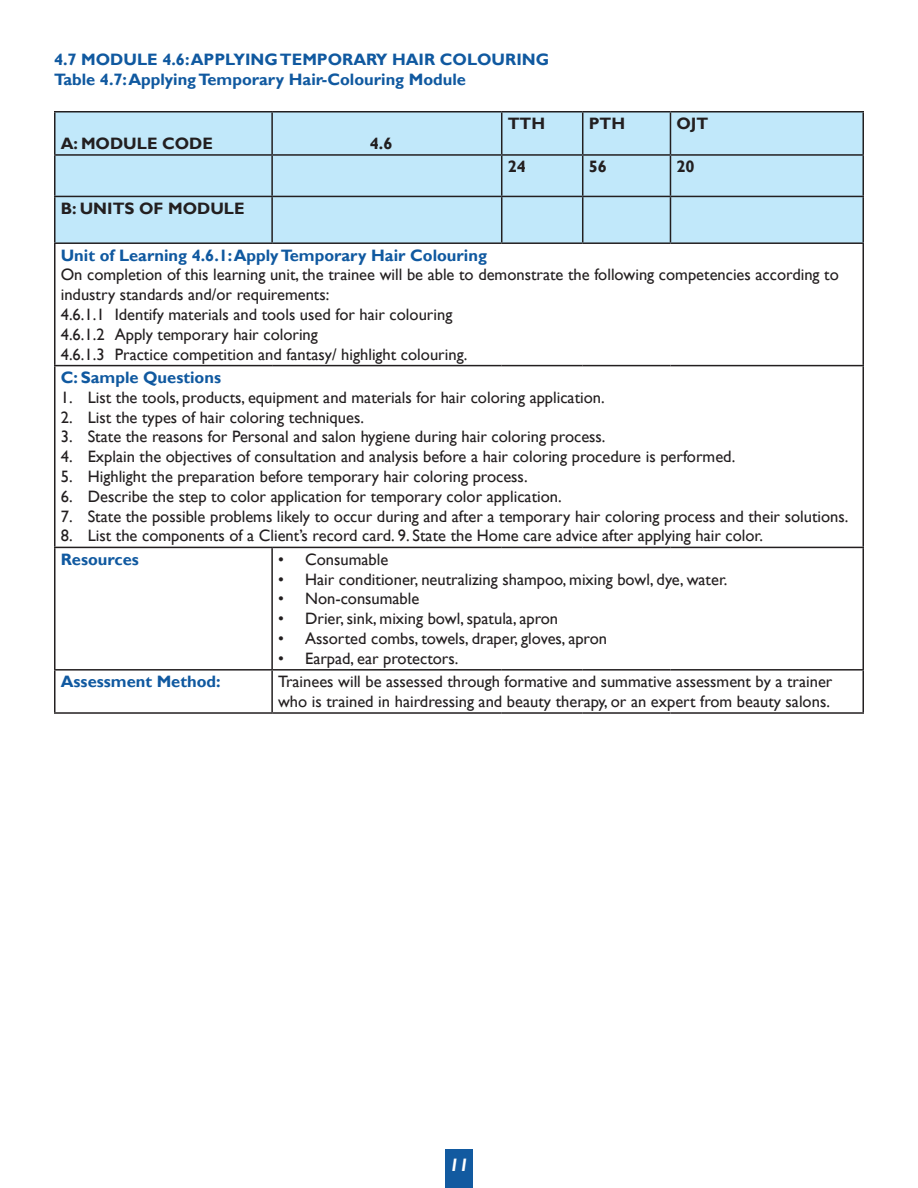
<style>
.page{position:relative;width:918px;height:1188px;background:#fff}
.page>*{position:absolute;margin:0;border:0;box-sizing:border-box;transform-origin:0 0}
.t1{font:italic 700 18px "Gill Sans";color:#fff}
.t2{font:16.5px/19.8px "Gill Sans";color:#231f20}
.t3{font:700 16.5px/19.8px "Gill Sans";color:#1059a0}
.t4{font:700 16.5px "Gill Sans";color:#231f20}
</style>
<div class="page">
<div style="left:56px;top:113px;width:806px;height:129px;background:#c1e8fa"></div>
<hr style="left:54px;top:244px;width:2px;height:121px;background:#231f20">
<hr style="left:862px;top:244px;width:2px;height:121px;background:#231f20">
<hr style="left:54px;top:365px;width:218px;height:1px;background:#231f20">
<hr style="left:54px;top:366px;width:2px;height:181px;background:#231f20">
<hr style="left:272px;top:365px;width:230px;height:1px;background:#231f20">
<hr style="left:502px;top:365px;width:81px;height:1px;background:#231f20">
<hr style="left:583px;top:365px;width:87px;height:1px;background:#231f20">
<hr style="left:670px;top:365px;width:194px;height:1px;background:#231f20">
<hr style="left:862px;top:366px;width:2px;height:181px;background:#231f20">
<hr style="left:54px;top:547px;width:218px;height:1px;background:#231f20">
<hr style="left:54px;top:548px;width:2px;height:121px;background:#231f20">
<hr style="left:272px;top:547px;width:230px;height:1px;background:#231f20">
<hr style="left:271px;top:548px;width:2px;height:121px;background:#231f20">
<hr style="left:502px;top:547px;width:81px;height:1px;background:#231f20">
<hr style="left:583px;top:547px;width:87px;height:1px;background:#231f20">
<hr style="left:670px;top:547px;width:194px;height:1px;background:#231f20">
<hr style="left:862px;top:548px;width:2px;height:121px;background:#231f20">
<hr style="left:54px;top:669px;width:218px;height:2px;background:#231f20">
<hr style="left:54px;top:671px;width:2px;height:41px;background:#231f20">
<hr style="left:272px;top:669px;width:230px;height:2px;background:#231f20">
<hr style="left:271px;top:671px;width:2px;height:41px;background:#231f20">
<hr style="left:502px;top:669px;width:81px;height:2px;background:#231f20">
<hr style="left:583px;top:669px;width:87px;height:2px;background:#231f20">
<hr style="left:670px;top:669px;width:194px;height:2px;background:#231f20">
<hr style="left:862px;top:671px;width:2px;height:41px;background:#231f20">
<hr style="left:54px;top:712px;width:218px;height:2px;background:#231f20">
<hr style="left:272px;top:712px;width:230px;height:2px;background:#231f20">
<hr style="left:502px;top:712px;width:81px;height:2px;background:#231f20">
<hr style="left:583px;top:712px;width:87px;height:2px;background:#231f20">
<hr style="left:670px;top:712px;width:194px;height:2px;background:#231f20">
<hr style="left:54px;top:111px;width:218px;height:2px;background:#231f20">
<hr style="left:54px;top:113px;width:2px;height:41px;background:#231f20">
<hr style="left:272px;top:111px;width:230px;height:2px;background:#231f20">
<hr style="left:271px;top:113px;width:2px;height:41px;background:#231f20">
<hr style="left:502px;top:111px;width:81px;height:2px;background:#231f20">
<hr style="left:501px;top:113px;width:1px;height:41px;background:#231f20">
<hr style="left:583px;top:111px;width:87px;height:2px;background:#231f20">
<hr style="left:582px;top:113px;width:1px;height:41px;background:#231f20">
<hr style="left:670px;top:111px;width:194px;height:2px;background:#231f20">
<hr style="left:670px;top:113px;width:1px;height:41px;background:#231f20">
<hr style="left:862px;top:113px;width:2px;height:41px;background:#231f20">
<hr style="left:54px;top:154px;width:218px;height:2px;background:#231f20">
<hr style="left:54px;top:156px;width:2px;height:40px;background:#231f20">
<hr style="left:272px;top:154px;width:230px;height:2px;background:#231f20">
<hr style="left:271px;top:156px;width:2px;height:40px;background:#231f20">
<hr style="left:502px;top:154px;width:81px;height:2px;background:#231f20">
<hr style="left:501px;top:156px;width:1px;height:40px;background:#231f20">
<hr style="left:583px;top:154px;width:87px;height:2px;background:#231f20">
<hr style="left:582px;top:156px;width:1px;height:40px;background:#231f20">
<hr style="left:670px;top:154px;width:194px;height:2px;background:#231f20">
<hr style="left:670px;top:156px;width:1px;height:40px;background:#231f20">
<hr style="left:862px;top:156px;width:2px;height:40px;background:#231f20">
<hr style="left:54px;top:196px;width:218px;height:1px;background:#231f20">
<hr style="left:54px;top:197px;width:2px;height:45px;background:#231f20">
<hr style="left:54px;top:242px;width:218px;height:2px;background:#231f20">
<hr style="left:272px;top:196px;width:230px;height:1px;background:#231f20">
<hr style="left:271px;top:197px;width:2px;height:45px;background:#231f20">
<hr style="left:272px;top:242px;width:230px;height:2px;background:#231f20">
<hr style="left:502px;top:196px;width:81px;height:1px;background:#231f20">
<hr style="left:501px;top:197px;width:1px;height:45px;background:#231f20">
<hr style="left:502px;top:242px;width:81px;height:2px;background:#231f20">
<hr style="left:583px;top:196px;width:87px;height:1px;background:#231f20">
<hr style="left:582px;top:197px;width:1px;height:45px;background:#231f20">
<hr style="left:583px;top:242px;width:87px;height:2px;background:#231f20">
<hr style="left:670px;top:196px;width:194px;height:1px;background:#231f20">
<hr style="left:670px;top:197px;width:1px;height:45px;background:#231f20">
<hr style="left:862px;top:197px;width:2px;height:45px;background:#231f20">
<hr style="left:670px;top:242px;width:194px;height:2px;background:#231f20">
<div style="left:445px;top:1150px;width:28px;height:38px;background:#125aa0"></div>
<p class="t3" style="left:54px;top:50px;width:497px">4.7 MODULE 4.6: APPLYING TEMPORARY HAIR COLOURING<br>Table 4.7: Applying Temporary Hair-Colouring Module</p>
<p class="t4" style="left:61px;top:133px;width:154px">A: MODULE CODE</p>
<p class="t4" style="left:370px;top:133px;width:24px">4.6</p>
<p class="t4" style="left:508px;top:114px;width:39px">TTH</p>
<p class="t4" style="left:589px;top:114px;width:38px">PTH</p>
<p class="t4" style="left:676px;top:114px;width:33px">OJT</p>
<p class="t4" style="left:508px;top:157px;width:20px">24</p>
<p class="t4" style="left:589px;top:157px;width:20px">56</p>
<p class="t4" style="left:676px;top:157px;width:20px">20</p>
<p class="t4" style="left:61px;top:198px;width:185px">B: UNITS OF MODULE</p>
<p class="t3" style="left:61px;top:246px;width:428px">Unit of Learning 4.6.1: Apply Temporary Hair Colouring</p>
<p class="t2" style="left:61px;top:265px;width:780px">On completion of this learning unit, the trainee will be able to demonstrate the following competencies according to industry standards and/or requirements:<br>4.6.1.1 Identify materials and tools used for hair colouring<br>4.6.1.2 Apply temporary hair coloring<br>4.6.1.3 Practice competition and fantasy/ highlight colouring.</p>
<p class="t3" style="left:61px;top:368px;width:162px">C: Sample Questions</p>
<p class="t2" style="left:61px;top:388px;width:546px">1. List the tools, products, equipment and materials for hair coloring application.</p>
<p class="t2" style="left:61px;top:407px;width:305px">2. List the types of hair coloring techniques.</p>
<p class="t2" style="left:61px;top:427px;width:546px">3. State the reasons for Personal and salon hygiene during hair coloring process.</p>
<p class="t2" style="left:61px;top:447px;width:676px">4. Explain the objectives of consultation and analysis before a hair coloring procedure is performed.</p>
<p class="t2" style="left:61px;top:467px;width:468px">5. Highlight the preparation before temporary hair coloring process.</p>
<p class="t2" style="left:61px;top:487px;width:503px">6. Describe the step to color application for temporary color application.</p>
<p class="t2" style="left:61px;top:506px;width:789px">7. State the possible problems likely to occur during and after a temporary hair coloring process and their solutions.</p>
<p class="t2" style="left:61px;top:526px;width:704px">8. List the components of a Client’s record card. 9. State the Home care advice after applying hair color.</p>
<p class="t3" style="left:61px;top:550px;width:80px">Resources</p>
<p class="t2" style="left:278px;top:550px;width:112px">• Consumable</p>
<p class="t2" style="left:278px;top:569px;width:451px">• Hair conditioner, neutralizing shampoo, mixing bowl, dye, water.</p>
<p class="t2" style="left:278px;top:589px;width:143px">• Non-consumable</p>
<p class="t2" style="left:278px;top:609px;width:282px">• Drier, sink, mixing bowl, spatula, apron</p>
<p class="t2" style="left:278px;top:629px;width:330px">• Assorted combs, towels, draper, gloves, apron</p>
<p class="t2" style="left:278px;top:649px;width:182px">• Earpad, ear protectors.</p>
<p class="t3" style="left:61px;top:672px;width:161px">Assessment Method:</p>
<p class="t2" style="left:278px;top:672px;width:556px">Trainees will be assessed through formative and summative assessment by a trainer who is trained in hairdressing and beauty therapy, or an expert from beauty salons.</p>
<p class="t1" style="left:449px;top:1154px;width:21px">11</p>
</div>
